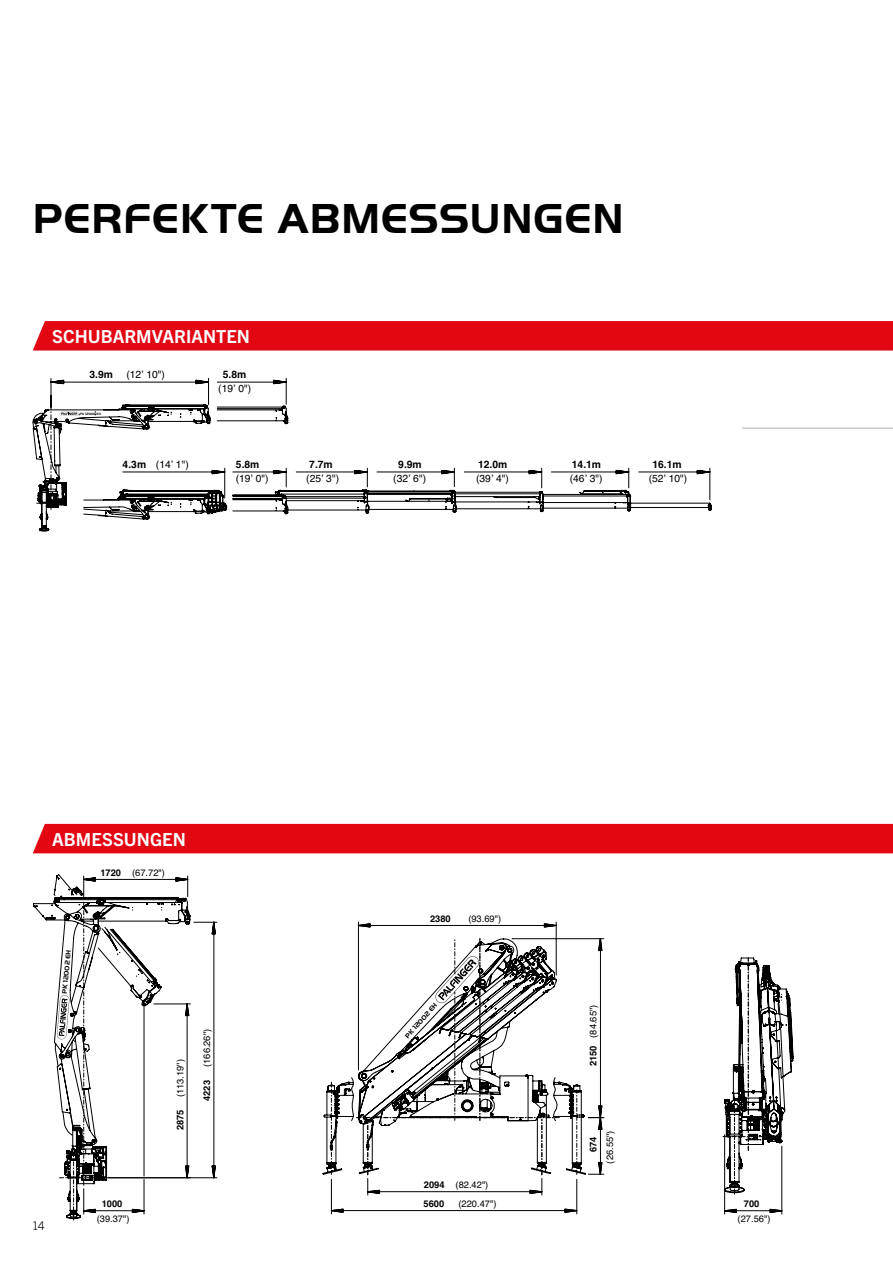
<style>
.page{position:relative;width:893px;height:1263px;background:#fff}
.page>*{position:absolute;margin:0;border:0;box-sizing:border-box;transform-origin:0 0}
.t1{font:700 43.5px "Palfinger Handel Gothic";letter-spacing:.025em;color:#000}
.t2{font:700 18px "Trade Gothic Next LT Pro";color:#fff}
.t3{font:300 12px "Trade Gothic Next LT Pro";color:#000}
.t4{font:10.35px "Helvetica";color:#000}
.t5{font:700 10.35px "Helvetica";color:#000}
.t6{font:9.3px "Helvetica";color:#000}
.t7{font:700 9.3px "Helvetica";color:#000}
.t8{font:700 7.05px "Palfinger Handel Gothic";color:#000}
.t9{font:700 3.3px "Palfinger Handel Gothic";color:#000}
</style>
<div class="page">
<svg style="left:33px;top:378px;width:679px;height:153px"></svg>
<svg style="left:51px;top:380px;width:12px;height:4px"></svg>
<svg style="left:196px;top:380px;width:12px;height:4px"></svg>
<svg style="left:698px;top:470px;width:12px;height:4px"></svg>
<svg style="left:616px;top:470px;width:13px;height:4px"></svg>
<svg style="left:529px;top:470px;width:12px;height:4px"></svg>
<svg style="left:442px;top:470px;width:12px;height:4px"></svg>
<svg style="left:355px;top:470px;width:12px;height:4px"></svg>
<svg style="left:274px;top:470px;width:12px;height:4px"></svg>
<svg style="left:212px;top:470px;width:13px;height:4px"></svg>
<svg style="left:274px;top:380px;width:12px;height:4px"></svg>
<svg style="left:37px;top:404px;width:40px;height:105px"></svg>
<svg style="left:53px;top:876px;width:164px;height:345px"></svg>
<svg style="left:212px;top:1166px;width:4px;height:12px"></svg>
<svg style="left:212px;top:922px;width:4px;height:12px"></svg>
<svg style="left:83px;top:878px;width:12px;height:3px"></svg>
<svg style="left:175px;top:878px;width:13px;height:3px"></svg>
<svg style="left:33px;top:902px;width:158px;height:318px"></svg>
<svg style="left:722px;top:957px;width:72px;height:258px"></svg>
<svg style="left:331px;top:922px;width:274px;height:292px"></svg>
<svg style="left:564px;top:1209px;width:13px;height:3px"></svg>
<svg style="left:598px;top:938px;width:4px;height:13px"></svg>
<svg style="left:598px;top:1162px;width:4px;height:13px"></svg>
<svg style="left:598px;top:1106px;width:4px;height:24px"></svg>
<svg style="left:331px;top:1209px;width:12px;height:3px"></svg>
<svg style="left:367px;top:1190px;width:13px;height:4px"></svg>
<svg style="left:358px;top:924px;width:12px;height:3px"></svg>
<svg style="left:544px;top:924px;width:12px;height:3px"></svg>
<svg style="left:530px;top:1190px;width:12px;height:4px"></svg>
<svg style="left:323px;top:939px;width:263px;height:236px"></svg>
<hr style="left:742px;top:428px;width:151px;height:1px;background:#b3b2b2">
<div style="left:33px;top:824px;width:860px;height:29px;background:#e30613"></div>
<svg style="left:33px;top:321px;width:860px;height:30px;background:#e30b18"></svg>
<div style="left:16px;top:1214px;width:33px;height:32px;background:#fff"></div>
<h1 class="t1" style="left:33px;top:194px;width:593px">PERFEKTE ABMESSUNGEN</h1>
<h2 class="t2" style="left:52px;top:324px;width:199px">SCHUBARMVARIANTEN</h2>
<p class="t4" style="left:126px;top:367px;width:40px">(12’ 10")</p>
<p class="t5" style="left:89px;top:366px;width:25px">3.9m</p>
<p class="t5" style="left:223px;top:366px;width:25px">5.8m</p>
<p class="t9" style="left:80px;top:412px;width:23px">PK 12002 EH</p>
<p class="t4" style="left:218px;top:381px;width:34px">(19’ 0")</p>
<p class="t4" style="left:156px;top:457px;width:34px">(14’ 1")</p>
<p class="t5" style="left:123px;top:456px;width:25px">4.3m</p>
<p class="t5" style="left:236px;top:456px;width:25px">5.8m</p>
<p class="t5" style="left:309px;top:456px;width:25px">7.7m</p>
<p class="t5" style="left:398px;top:456px;width:25px">9.9m</p>
<p class="t5" style="left:478px;top:456px;width:31px">12.0m</p>
<p class="t5" style="left:572px;top:456px;width:31px">14.1m</p>
<p class="t5" style="left:652px;top:456px;width:31px">16.1m</p>
<p class="t4" style="left:236px;top:471px;width:34px">(19’ 0")</p>
<p class="t4" style="left:306px;top:471px;width:34px">(25’ 3")</p>
<p class="t4" style="left:393px;top:471px;width:34px">(32’ 6")</p>
<p class="t4" style="left:476px;top:471px;width:34px">(39’ 4")</p>
<p class="t4" style="left:570px;top:471px;width:34px">(46’ 3")</p>
<p class="t4" style="left:649px;top:471px;width:40px">(52’ 10")</p>
<h2 class="t2" style="left:52px;top:826px;width:135px">ABMESSUNGEN</h2>
<p class="t7" style="left:100px;top:865px;width:22px">1720</p>
<p class="t6" style="left:132px;top:865px;width:34px">(67.72")</p>
<p class="t8" style="left:60px;top:993px;width:46px;rotate:-84deg">PK 12002 EH</p>
<p class="t3" style="left:33px;top:1217px;width:13px">14</p>
<p class="t7" style="left:102px;top:1197px;width:22px">1000</p>
<p class="t6" style="left:97px;top:1212px;width:34px">(39.37")</p>
<p class="t6" style="left:173px;top:1097px;width:39px;rotate:-90deg">(113.19")</p>
<p class="t7" style="left:173px;top:1130px;width:22px;rotate:-90deg">2875</p>
<p class="t6" style="left:200px;top:1067px;width:39px;rotate:-90deg">(166.26")</p>
<p class="t7" style="left:199px;top:1101px;width:22px;rotate:-90deg">4223</p>
<p class="t7" style="left:430px;top:911px;width:22px">2380</p>
<p class="t6" style="left:468px;top:911px;width:34px">(93.69")</p>
<p class="t8" style="left:403px;top:1034px;width:46px;rotate:-48deg">PK 12002 EH</p>
<p class="t7" style="left:424px;top:1178px;width:22px">2094</p>
<p class="t7" style="left:424px;top:1196px;width:22px">5600</p>
<p class="t6" style="left:456px;top:1178px;width:34px">(82.42")</p>
<p class="t6" style="left:458px;top:1197px;width:39px">(220.47")</p>
<p class="t6" style="left:586px;top:1038px;width:34px;rotate:-90deg">(84.65")</p>
<p class="t7" style="left:586px;top:1066px;width:22px;rotate:-90deg">2150</p>
<p class="t7" style="left:586px;top:1152px;width:17px;rotate:-90deg">674</p>
<p class="t6" style="left:603px;top:1163px;width:34px;rotate:-90deg">(26.55")</p>
<p class="t7" style="left:744px;top:1197px;width:17px">700</p>
<p class="t6" style="left:738px;top:1212px;width:34px">(27.56")</p>
</div>
